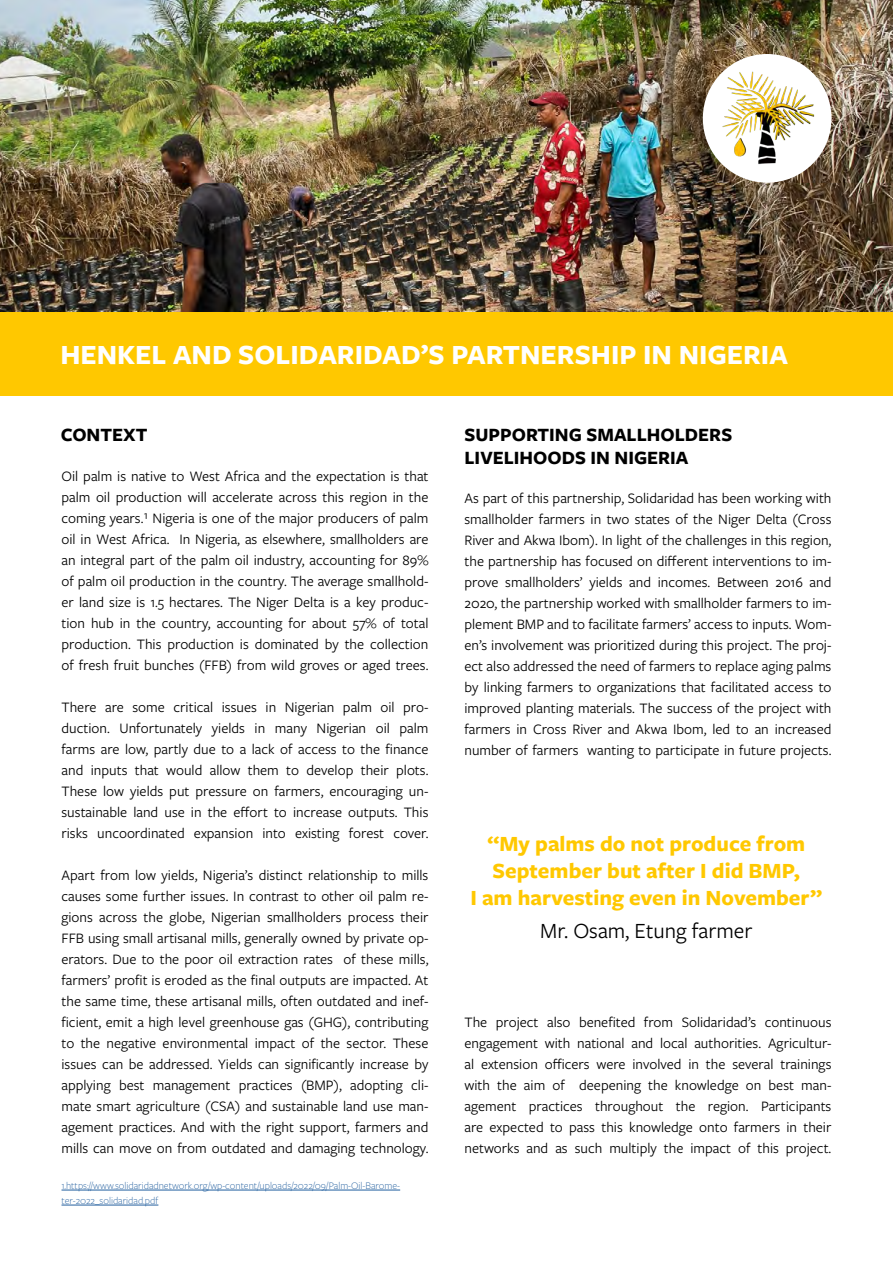
<style>
.page{position:relative;width:893px;height:1263px;background:#fff}
.page>*{position:absolute;margin:0;border:0;box-sizing:border-box;transform-origin:0 0}
.t1{font:700 28.8px "Freight Sans Pro";color:#fff}
.t2{font:700 22.5px/27px "Freight Sans Pro";color:#ffc800;text-align:center}
.t3{font:22.5px "Freight Sans Pro";color:#000}
.t4{font:700 19.5px/22.5px "Freight Sans Pro";color:#000}
.t5{font:15px/21px "Freight Sans Pro";color:#000;text-align:justify}
.t6{font:300 10.5px/15px "Freight Sans Pro";color:#215e9e}
</style>
<div class="page">
<img style="left:0;top:0;width:893px;height:313px">
<div style="left:0;top:313px;width:893px;height:83px;background:#ffc800"></div>
<hr style="left:62px;top:1190px;width:338px;height:1px;background:#215e9e">
<hr style="left:62px;top:1205px;width:96px;height:1px;background:#215e9e">
<div style="left:703px;top:54px;width:128px;height:129px;background:#fff;border-radius:50%"></div>
<img style="left:720px;top:70px;width:96px;height:96px">
<h1 class="t1" style="left:60px;top:335px;width:729px">HENKEL AND SOLIDARIDAD’S PARTNERSHIP IN NIGERIA</h1>
<h3 class="t4" style="left:61px;top:423px;width:88px">CONTEXT</h3>
<p class="t5" style="left:62px;top:464px;width:369px">Oil palm is native to West Africa and the expectation is that palm oil production will accelerate across this region in the coming years.¹ Nigeria is one of the major producers of palm oil in West Africa. In Nigeria, as elsewhere, smallholders are an integral part of the palm oil industry, accounting for 89% of palm oil production in the country. The average smallhold&shy;er land size is 1.5 hectares. The Niger Delta is a key produc&shy;tion hub in the country, accounting for about 57% of total production. This production is dominated by the collection of fresh fruit bunches (FFB) from wild groves or aged trees.</p>
<p class="t5" style="left:62px;top:695px;width:369px">There are some critical issues in Nigerian palm oil pro&shy;duction. Unfortunately yields in many Nigerian oil palm farms are low, partly due to a lack of access to the finance and inputs that would allow them to develop their plots.<br>These low yields put pressure on farmers, encouraging un&shy;sustainable land use in the effort to increase outputs. This risks uncoordinated expansion into existing forest cover.</p>
<p class="t5" style="left:62px;top:863px;width:369px">Apart from low yields, Nigeria’s distinct relationship to mills causes some further issues. In contrast to other oil palm re&shy;gions across the globe, Nigerian smallholders process their FFB using small artisanal mills, generally owned by private op&shy;erators. Due to the poor oil extraction rates of these mills, farmers’ profit is eroded as the final outputs are impacted. At the same time, these artisanal mills, often outdated and inef&shy;ficient, emit a high level greenhouse gas (GHG), contributing to the negative environmental impact of the sector. These issues can be addressed. Yields can significantly increase by applying best management practices (BMP), adopting cli&shy;mate smart agriculture (CSA) and sustainable land use man&shy;agement practices. And with the right support, farmers and mills can move on from outdated and damaging technology.</p>
<p class="t6" style="left:62px;top:1177px;width:340px">1.https://www.solidaridadnetwork.org/wp-content/uploads/2022/09/Palm-Oil-Barome&shy;ter-2022_solidaridad.pdf</p>
<h3 class="t4" style="left:464px;top:423px;width:269px">SUPPORTING SMALLHOLDERS<br>LIVELIHOODS IN NIGERIA</h3>
<p class="t5" style="left:464px;top:487px;width:369px">As part of this partnership, Solidaridad has been working with smallholder farmers in two states of the Niger Delta (Cross River and Akwa Ibom). In light of the challenges in this region, the partnership has focused on different interventions to im&shy;prove smallholders’ yields and incomes. Between 2016 and 2020, the partnership worked with smallholder farmers to im&shy;plement BMP and to facilitate farmers’ access to inputs. Wom&shy;en’s involvement was prioritized during this project. The proj&shy;ect also addressed the need of farmers to replace aging palms by linking farmers to organizations that facilitated access to improved planting materials. The success of the project with farmers in Cross River and Akwa Ibom, led to an increased number of farmers wanting to participate in future projects.</p>
<h2 class="t2" style="left:470px;top:829px;width:353px">“My palms do not produce from<br>September but after I did BMP,<br>I am harvesting even in November”</h2>
<h2 class="t3" style="left:540px;top:915px;width:214px">Mr. Osam, Etung farmer</h2>
<p class="t5" style="left:464px;top:1011px;width:368px">The project also benefited from Solidaridad’s continuous engagement with national and local authorities. Agricultur&shy;al extension officers were involved in the several trainings with the aim of deepening the knowledge on best man&shy;agement practices throughout the region. Participants are expected to pass this knowledge onto farmers in their networks and as such multiply the impact of this project.</p>
</div>
